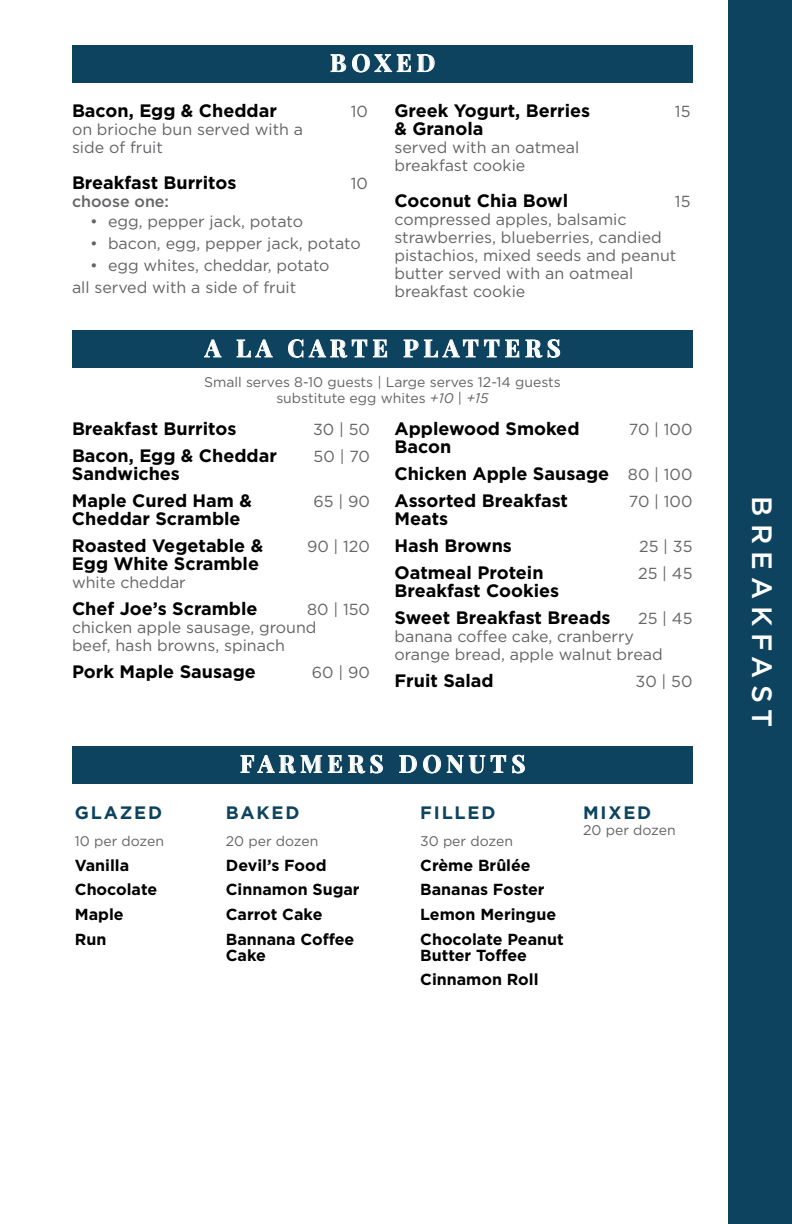
<style>
.page{position:relative;width:792px;height:1224px;background:#fff}
.page>*{position:absolute;margin:0;border:0;box-sizing:border-box;transform-origin:0 0}
.t1{font:500 28px "Gotham";letter-spacing:.25em;color:#fff}
.t2{font:700 24px "Playfair Display SC";letter-spacing:.21em;color:#fff}
.t3{font:700 18px/27px "Gotham";color:#000}
.t4{font:700 18px "Gotham";letter-spacing:.1em;color:#0d435f}
.t5{font:16px/18px "Gotham";color:#636466}
.t6{font:700 16px/24.6px "Gotham";color:#000}
.t7{font:500 16px "Gotham";color:#636466}
.t8{font:14px/16px "Gotham";color:#636466;text-align:center}
.s1{font-style:italic}
.s2{font-weight:400;font-size:16px;color:#636466}
</style>
<div class="page">
<div style="left:729px;top:0;width:63px;height:1224px;background:#0d435f"></div>
<div style="left:72px;top:45px;width:621px;height:37px;background:#0d435f"></div>
<div style="left:72px;top:330px;width:621px;height:38px;background:#0d435f"></div>
<div style="left:72px;top:746px;width:621px;height:37px;background:#0d435f"></div>
<svg style="left:331px;top:54px;width:15px;height:18px"></svg>
<svg style="left:352px;top:54px;width:59px;height:19px"></svg>
<svg style="left:417px;top:54px;width:18px;height:18px"></svg>
<svg style="left:204px;top:339px;width:18px;height:19px"></svg>
<svg style="left:237px;top:339px;width:36px;height:19px"></svg>
<svg style="left:288px;top:339px;width:99px;height:19px"></svg>
<svg style="left:403px;top:339px;width:157px;height:19px"></svg>
<svg style="left:240px;top:755px;width:82px;height:19px"></svg>
<svg style="left:328px;top:755px;width:14px;height:18px"></svg>
<svg style="left:348px;top:755px;width:35px;height:19px"></svg>
<svg style="left:399px;top:755px;width:18px;height:18px"></svg>
<svg style="left:423px;top:755px;width:18px;height:18px"></svg>
<svg style="left:447px;top:755px;width:59px;height:18px"></svg>
<svg style="left:512px;top:755px;width:13px;height:19px"></svg>
<h2 class="t2" style="left:330px;top:48px;width:106px">BOXED</h2>
<p class="t3" style="left:72px;top:97px;width:206px">Bacon, Egg &amp; Cheddar</p>
<p class="t5" style="left:351px;top:102px;width:19px">10</p>
<p class="t5" style="left:72px;top:120px;width:233px">on brioche bun served with a side of fruit</p>
<p class="t3" style="left:72px;top:169px;width:166px">Breakfast Burritos</p>
<p class="t5" style="left:351px;top:174px;width:19px">10</p>
<p class="t7" style="left:72px;top:191px;width:99px">choose one:</p>
<p class="t5" style="left:90px;top:212px;width:215px">• egg, pepper jack, potato</p>
<p class="t5" style="left:90px;top:234px;width:272px">• bacon, egg, pepper jack, potato</p>
<p class="t5" style="left:72px;top:254px;width:259px;line-height:22px;text-indent:18px">• egg whites, cheddar, potato all served with a side of fruit</p>
<p class="t3" style="left:394px;top:97px;width:197px">Greek Yogurt, Berries</p>
<p class="t5" style="left:675px;top:102px;width:17px">15</p>
<p class="t3" style="left:395px;top:115px;width:91px">&amp; Granola</p>
<p class="t5" style="left:394px;top:138px;width:186px">served with an oatmeal breakfast cookie</p>
<p class="t3" style="left:394px;top:187px;width:175px">Coconut Chia Bowl</p>
<p class="t5" style="left:675px;top:192px;width:17px">15</p>
<p class="t5" style="left:394px;top:210px;width:283px">compressed apples, balsamic strawberries, blueberries, candied pistachios, mixed seeds and peanut butter served with an oatmeal breakfast cookie</p>
<h2 class="t2" style="left:205px;top:333px;width:357px">A LA CARTE PLATTERS</h2>
<p class="t8" style="left:204px;top:374px;width:358px">Small serves 8-10 guests | Large serves 12-14 guests substitute egg whites <span class="s1">+10</span> | <span class="s1">+15</span></p>
<p class="t3" style="left:72px;top:415px;width:166px">Breakfast Burritos</p>
<p class="t5" style="left:313px;top:421px;width:58px">30 | 50</p>
<p class="t3" style="left:72px;top:442px;width:206px">Bacon, Egg &amp; Cheddar</p>
<p class="t5" style="left:314px;top:448px;width:58px">50 | 70</p>
<p class="t3" style="left:72px;top:460px;width:181px">Sandwiches<br>Maple Cured Ham &amp;</p>
<p class="t5" style="left:314px;top:493px;width:58px">65 | 90</p>
<p class="t3" style="left:72px;top:505px;width:193px">Cheddar Scramble<br>Roasted Vegetable &amp;</p>
<p class="t5" style="left:307px;top:538px;width:64px">90 | 120</p>
<p class="t3" style="left:72px;top:550px;width:189px">Egg White Scramble</p>
<p class="t5" style="left:72px;top:574px;width:115px">white cheddar</p>
<p class="t3" style="left:72px;top:595px;width:187px">Chef Joe’s Scramble</p>
<p class="t5" style="left:72px;top:601px;width:300px;text-indent:235px">80 | 150 chicken apple sausage, ground<br>beef, hash browns, spinach</p>
<p class="t3" style="left:72px;top:658px;width:186px">Pork Maple Sausage</p>
<p class="t5" style="left:312px;top:664px;width:60px">60 | 90</p>
<p class="t3" style="left:394px;top:415px;width:187px">Applewood Smoked</p>
<p class="t5" style="left:629px;top:421px;width:65px">70 | 100</p>
<p class="t3" style="left:394px;top:433px;width:300px">Bacon<br>Chicken Apple Sausage <span class="s2">80 | 100<br></span>Assorted Breakfast</p>
<p class="t5" style="left:629px;top:493px;width:65px">70 | 100</p>
<p class="t3" style="left:394px;top:505px;width:119px">Meats<br>Hash Browns</p>
<p class="t5" style="left:639px;top:538px;width:55px">25 | 35</p>
<p class="t3" style="left:394px;top:559px;width:151px">Oatmeal Protein</p>
<p class="t5" style="left:638px;top:565px;width:56px">25 | 45</p>
<p class="t3" style="left:395px;top:577px;width:218px">Breakfast Cookies<br>Sweet Breakfast Breads</p>
<p class="t5" style="left:638px;top:610px;width:56px">25 | 45</p>
<p class="t5" style="left:394px;top:628px;width:270px">banana coffee cake, cranberry orange bread, apple walnut bread</p>
<p class="t3" style="left:394px;top:667px;width:101px">Fruit Salad</p>
<p class="t5" style="left:636px;top:673px;width:58px">30 | 50</p>
<p class="t4" style="left:75px;top:801px;width:89px">GLAZED</p>
<p class="t8" style="left:75px;top:833px;width:91px">10 per dozen</p>
<p class="t6" style="left:75px;top:853px;width:84px">Vanilla<br>Chocolate<br>Maple<br>Run</p>
<h2 class="t2" style="left:240px;top:749px;width:287px">FARMERS DONUTS</h2>
<p class="t4" style="left:226px;top:801px;width:75px">BAKED</p>
<p class="t8" style="left:226px;top:833px;width:94px">20 per dozen</p>
<p class="t6" style="left:226px;top:853px;width:135px">Devil’s Food<br>Cinnamon Sugar<br>Carrot Cake<br>Bannana Coffee</p>
<p class="t6" style="left:226px;top:942px;width:42px">Cake</p>
<p class="t4" style="left:420px;top:801px;width:77px">FILLED</p>
<p class="t8" style="left:420px;top:833px;width:94px">30 per dozen</p>
<p class="t6" style="left:420px;top:853px;width:145px">Crème Brûlée<br>Bananas Foster<br>Lemon Meringue<br>Chocolate Peanut</p>
<p class="t6" style="left:420px;top:942px;width:120px">Butter Toffee<br>Cinnamon Roll</p>
<p class="t4" style="left:583px;top:801px;width:70px">MIXED</p>
<p class="t8" style="left:583px;top:822px;width:94px">20 per dozen</p>
<h1 class="t1" style="left:781px;top:496px;width:233px;rotate:90deg">BREAKFAST</h1>
</div>
